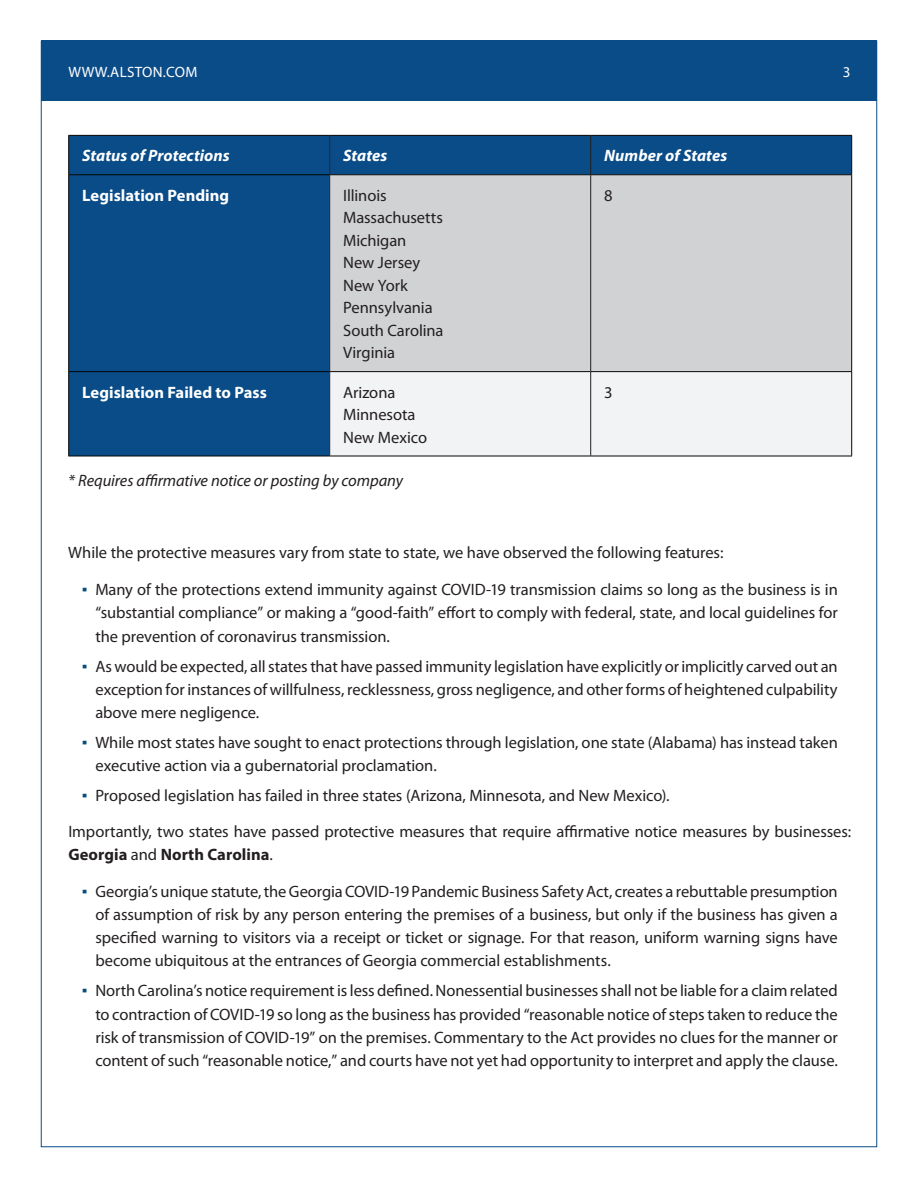
<style>
.page{position:relative;width:918px;height:1188px;background:#fff}
.page>*{position:absolute;margin:0;border:0;box-sizing:border-box;transform-origin:0 0}
.t1{font:16.5px/23.2px "Myriad Pro";letter-spacing:-.005em;color:#231f20}
.t2{font:italic 16.5px "Myriad Pro";letter-spacing:-.005em;color:#231f20}
.t3{font:700 16.5px "Myriad Pro";color:#fff}
.t4{font:italic 700 16.5px "Myriad Pro";letter-spacing:.005em;color:#fff}
.t5{font:700 16.5px "Myriad Pro";color:#231f20}
.t6{font:15px "Myriad Pro";letter-spacing:.02em;color:#fff}
.s1{font-family:"Times New Roman";color:#044d7c}
.s2{font-weight:400}
</style>
<div class="page">
<div style="left:41px;top:40px;width:835px;height:61px;background:#0a4c88"></div>
<svg style="left:69px;top:136px;width:260px;height:320px;background:#094a85"></svg>
<div style="left:330px;top:136px;width:521px;height:38px;background:#0a4c88"></div>
<div style="left:330px;top:175px;width:521px;height:196px;background:#d1d2d4"></div>
<div style="left:330px;top:372px;width:521px;height:84px;background:#f2f3f4"></div>
<hr style="left:329px;top:136px;width:1px;height:38px;background:#231f20">
<hr style="left:590px;top:136px;width:1px;height:38px;background:#231f20">
<hr style="left:329px;top:175px;width:1px;height:196px;background:#231f20">
<hr style="left:590px;top:175px;width:1px;height:196px;background:#231f20">
<hr style="left:329px;top:372px;width:1px;height:84px;background:#231f20">
<hr style="left:590px;top:372px;width:1px;height:84px;background:#231f20">
<hr style="left:68px;top:135px;width:262px;height:1px;background:#040503">
<hr style="left:68px;top:136px;width:1px;height:38px;background:#040503">
<hr style="left:330px;top:135px;width:261px;height:1px;background:#040503">
<hr style="left:591px;top:135px;width:261px;height:1px;background:#040503">
<hr style="left:851px;top:136px;width:1px;height:38px;background:#040503">
<hr style="left:68px;top:174px;width:262px;height:1px;background:#040503">
<hr style="left:330px;top:174px;width:261px;height:1px;background:#040503">
<hr style="left:591px;top:174px;width:261px;height:1px;background:#040503">
<hr style="left:68px;top:175px;width:1px;height:196px;background:#040503">
<hr style="left:851px;top:175px;width:1px;height:196px;background:#040503">
<hr style="left:68px;top:371px;width:262px;height:1px;background:#040503">
<hr style="left:68px;top:372px;width:1px;height:84px;background:#040503">
<hr style="left:330px;top:371px;width:261px;height:1px;background:#040503">
<hr style="left:591px;top:371px;width:261px;height:1px;background:#040503">
<hr style="left:851px;top:372px;width:1px;height:84px;background:#040503">
<hr style="left:68px;top:456px;width:262px;height:1px;background:#040503">
<hr style="left:330px;top:456px;width:261px;height:1px;background:#040503">
<hr style="left:591px;top:456px;width:261px;height:1px;background:#040503">
<p class="t6" style="left:68px;top:62px;width:130px">WWW.ALSTON.COM</p>
<p class="t6" style="left:843px;top:62px;width:9px">3</p>
<p class="t4" style="left:82px;top:145px;width:149px">Status of Protections</p>
<p class="t4" style="left:343px;top:145px;width:46px">States</p>
<p class="t4" style="left:604px;top:145px;width:125px">Number of States</p>
<p class="t3" style="left:82px;top:184px;width:148px">Legislation Pending</p>
<p class="t1" style="left:343px;top:184px;width:102px;line-height:22.5px">Illinois<br>Massachusetts<br>Michigan<br>New Jersey<br>New York<br>Pennsylvania<br>South Carolina<br>Virginia</p>
<p class="t1" style="left:604px;top:183px;width:10px">8</p>
<p class="t3" style="left:82px;top:381px;width:186px">Legislation Failed to Pass</p>
<p class="t1" style="left:343px;top:381px;width:85px;line-height:22.5px">Arizona<br>Minnesota<br>New Mexico</p>
<p class="t1" style="left:604px;top:380px;width:10px">3</p>
<p class="t2" style="left:68px;top:471px;width:336px">* Requires affirmative notice or posting by company</p>
<p class="t1" style="left:68px;top:541px;width:657px">While the protective measures vary from state to state, we have observed the following features:</p>
<p class="t1" style="left:95px;top:578px;width:744px;text-align:justify;text-indent:-13px"><span class="s1">▪</span> Many of the protections extend immunity against COVID-19 transmission claims so long as the business is in “substantial compliance” or making a “good-faith” effort to comply with federal, state, and local guidelines for the prevention of coronavirus transmission.</p>
<p class="t1" style="left:95px;top:654px;width:744px;text-align:justify;text-indent:-13px"><span class="s1">▪</span> As would be expected, all states that have passed immunity legislation have explicitly or implicitly carved out an exception for instances of willfulness, recklessness, gross negligence, and other forms of heightened culpability above mere negligence.</p>
<p class="t1" style="left:95px;top:731px;width:744px;text-indent:-13px"><span class="s1">▪</span> While most states have sought to enact protections through legislation, one state (Alabama) has instead taken executive action via a gubernatorial proclamation.</p>
<p class="t1" style="left:68px;top:778px;width:784px;line-height:36px;text-indent:13px"><span class="s1">▪</span> Proposed legislation has failed in three states (Arizona, Minnesota, and New Mexico).<br>Importantly, two states have passed protective measures that require affirmative notice measures by businesses:</p>
<p class="t5" style="left:68px;top:844px;width:206px">Georgia <span class="s2">and</span> North Carolina<span class="s2">.</span></p>
<p class="t1" style="left:95px;top:879px;width:744px;text-align:justify;text-indent:-13px"><span class="s1">▪</span> Georgia’s unique statute, the Georgia COVID-19 Pandemic Business Safety Act, creates a rebuttable presumption of assumption of risk by any person entering the premises of a business, but only if the business has given a specified warning to visitors via a receipt or ticket or signage. For that reason, uniform warning signs have become ubiquitous at the entrances of Georgia commercial establishments.</p>
<p class="t1" style="left:95px;top:979px;width:744px;text-align:justify;text-indent:-13px"><span class="s1">▪</span> North Carolina’s notice requirement is less defined. Nonessential businesses shall not be liable for a claim related to contraction of COVID-19 so long as the business has provided “reasonable notice of steps taken to reduce the risk of transmission of COVID-19” on the premises. Commentary to the Act provides no clues for the manner or content of such “reasonable notice,” and courts have not yet had opportunity to interpret and apply the clause.</p>
</div>
